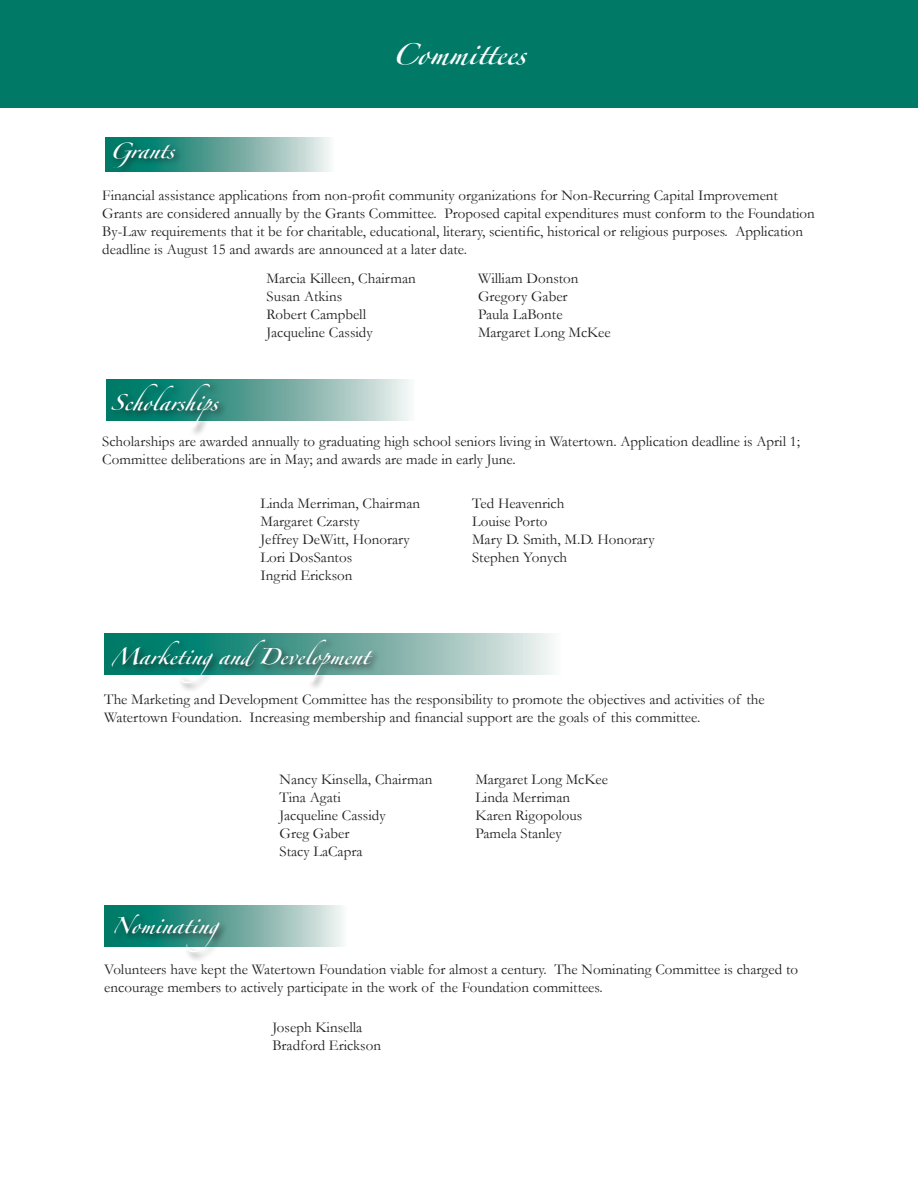
<style>
.page{position:relative;width:918px;height:1188px;background:#fff}
.page>*{position:absolute;margin:0;border:0;box-sizing:border-box;transform-origin:0 0}
.t1{font:48px "Zapfino Forte LT Pro";color:#fff}
.t2{font:36px "Zapfino Forte LT Pro";color:#fff}
.t3{font:15px/18px "Garamond";color:#231f20}
</style>
<div class="page">
<svg style="left:104px;top:634px;width:450px;height:41px;background:#a2c6c0"></svg>
<svg style="left:104px;top:906px;width:239px;height:41px;background:#8dbbb3"></svg>
<div style="left:109px;top:637px;width:272px;height:56px;background:#231f20;opacity:.75"></div>
<div style="left:112px;top:912px;width:116px;height:50px;background:#231f20;opacity:.75"></div>
<div style="left:0;top:0;width:918px;height:108px;background:#007a67"></div>
<svg style="left:106px;top:138px;width:225px;height:34px;background:#88b8b0"></svg>
<svg style="left:106px;top:379px;width:304px;height:41px;background:#8fbbb4"></svg>
<div style="left:109px;top:381px;width:119px;height:56px;background:#231f20;opacity:.75"></div>
<div style="left:111px;top:139px;width:73px;height:38px;background:#231f20;opacity:.75"></div>
<p class="t2" style="left:110px;top:125px;width:66px">Grants</p>
<p class="t1" style="left:392px;top:19px;width:135px">Committees</p>
<p class="t3" style="left:102px;top:186px;width:714px">Financial assistance applications from non-profit community organizations for Non-Recurring Capital Improvement Grants are considered annually by the Grants Committee. Proposed capital expenditures must conform to the Foundation By-Law requirements that it be for charitable, educational, literary, scientific, historical or religious purposes. Application deadline is August 15 and awards are announced at a later date.</p>
<p class="t2" style="left:111px;top:377px;width:108px">Scholarships</p>
<p class="t3" style="left:267px;top:269px;width:151px">Marcia Killeen, Chairman</p>
<p class="t3" style="left:267px;top:287px;width:77px">Susan Atkins</p>
<p class="t3" style="left:267px;top:305px;width:101px">Robert Campbell</p>
<p class="t3" style="left:267px;top:323px;width:108px">Jacqueline Cassidy</p>
<p class="t3" style="left:478px;top:269px;width:102px">William Donston</p>
<p class="t3" style="left:478px;top:287px;width:91px">Gregory Gaber</p>
<p class="t3" style="left:478px;top:305px;width:86px">Paula LaBonte</p>
<p class="t3" style="left:478px;top:323px;width:134px">Margaret Long McKee</p>
<p class="t3" style="left:102px;top:432px;width:699px">Scholarships are awarded annually to graduating high school seniors living in Watertown. Application deadline is April 1;<br>Committee deliberations are in May; and awards are made in early June.</p>
<p class="t3" style="left:261px;top:494px;width:161px">Linda Merriman, Chairman</p>
<p class="t3" style="left:261px;top:512px;width:101px">Margaret Czarsty</p>
<p class="t3" style="left:261px;top:530px;width:151px">Jeffrey DeWitt, Honorary</p>
<p class="t3" style="left:261px;top:548px;width:93px">Lori DosSantos</p>
<p class="t3" style="left:261px;top:566px;width:93px">Ingrid Erickson</p>
<p class="t2" style="left:111px;top:631px;width:260px">Marketingand Development</p>
<p class="t3" style="left:472px;top:494px;width:94px">Ted Heavenrich</p>
<p class="t3" style="left:472px;top:512px;width:77px">Louise Porto</p>
<p class="t3" style="left:472px;top:530px;width:184px">Mary D. Smith, M.D. Honorary</p>
<p class="t3" style="left:472px;top:548px;width:97px">Stephen Yonych</p>
<p class="t3" style="left:104px;top:690px;width:662px">The Marketing and Development Committee has the responsibility to promote the objectives and activities of the<br>Watertown Foundation. Increasing membership and financial support are the goals of this committee.</p>
<p class="t2" style="left:111px;top:900px;width:131px">Nominating</p>
<p class="t3" style="left:280px;top:770px;width:155px">Nancy Kinsella, Chairman</p>
<p class="t3" style="left:280px;top:788px;width:63px">Tina Agati</p>
<p class="t3" style="left:280px;top:806px;width:108px">Jacqueline Cassidy</p>
<p class="t3" style="left:280px;top:824px;width:71px">Greg Gaber</p>
<p class="t3" style="left:280px;top:842px;width:84px">Stacy LaCapra</p>
<p class="t3" style="left:475px;top:770px;width:134px">Margaret Long McKee</p>
<p class="t3" style="left:475px;top:788px;width:96px">Linda Merriman</p>
<p class="t3" style="left:475px;top:806px;width:108px">Karen Rigopolous</p>
<p class="t3" style="left:475px;top:824px;width:88px">Pamela Stanley</p>
<p class="t3" style="left:104px;top:960px;width:695px">Volunteers have kept the Watertown Foundation viable for almost a century. The Nominating Committee is charged to encourage members to actively participate in the work of the Foundation committees.</p>
<p class="t3" style="left:272px;top:1019px;width:92px">Joseph Kinsella</p>
<p class="t3" style="left:272px;top:1037px;width:110px">Bradford Erickson</p>
</div>
